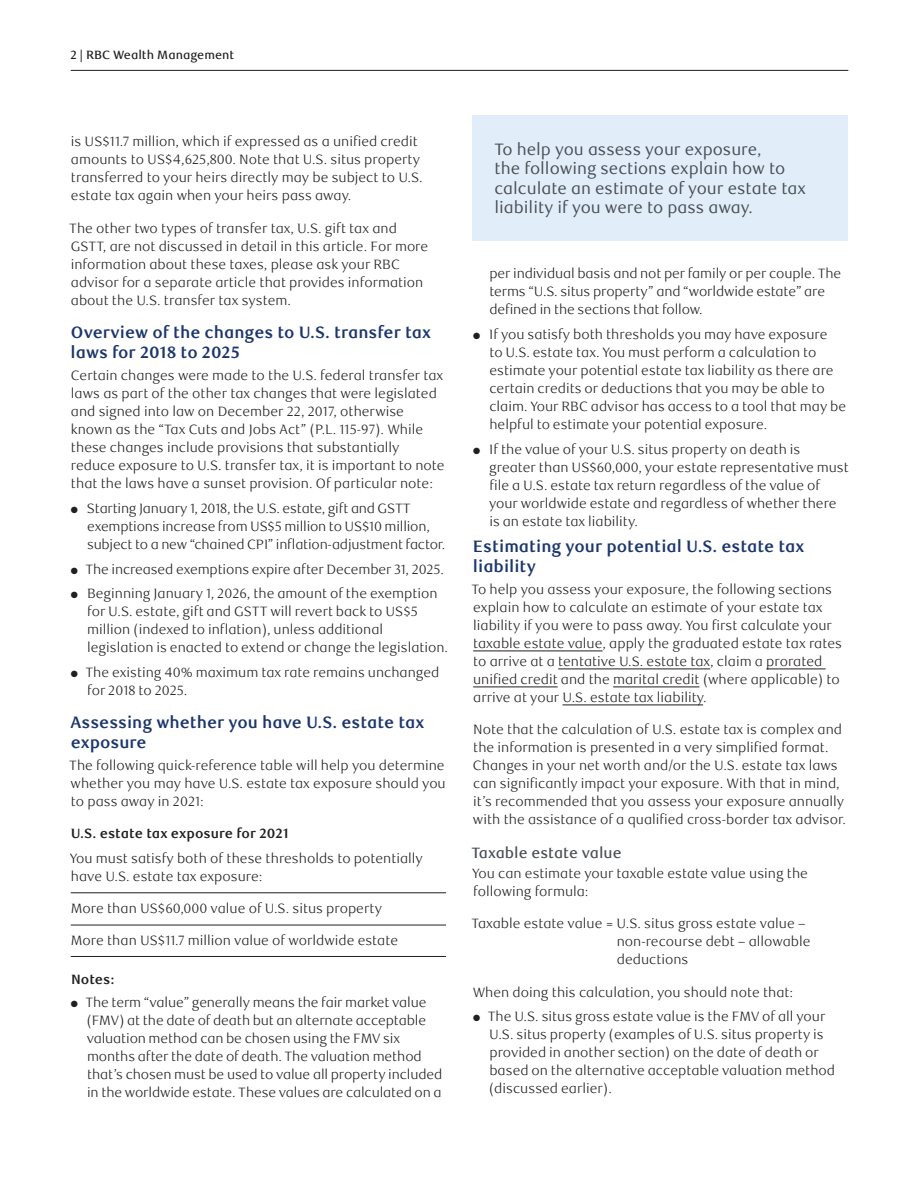
<style>
.page{position:relative;width:918px;height:1188px;background:#fff}
.page>*{position:absolute;margin:0;border:0;box-sizing:border-box;transform-origin:0 0}
._4-Text_Headline{font:700 16.5px/19.5px "RBC Text";color:#1c366c}
.t1{font:16.5px/19.5px "RBC Text";color:#484e54}
._6-Subhead_L1{font:500 15px "RBC Text";color:#484e54}
._5-Body_Copy{font:300 13.5px/18px "RBC Text";color:#231f20}
._5-Body_Copy-2{font:700 13.5px "RBC Text";color:#231f20}
.t2{font:500 12px "RBC Text";color:#231f20}
</style>
<div class="page">
<hr style="left:71px;top:893px;width:375px;height:1px;background:#231f20">
<hr style="left:71px;top:925px;width:375px;height:1px;background:#231f20">
<hr style="left:71px;top:956px;width:375px;height:1px;background:#231f20">
<hr style="left:473px;top:651px;width:130px;height:1px;background:#231f20">
<hr style="left:558px;top:669px;width:152px;height:1px;background:#231f20">
<hr style="left:766px;top:669px;width:60px;height:1px;background:#231f20">
<hr style="left:473px;top:687px;width:85px;height:1px;background:#231f20">
<hr style="left:613px;top:687px;width:86px;height:1px;background:#231f20">
<hr style="left:563px;top:705px;width:140px;height:1px;background:#231f20">
<hr style="left:71px;top:70px;width:777px;height:1px;background:#231f20">
<div style="left:473px;top:115px;width:375px;height:126px;background:#e1edf8"></div>
<p class="t2" style="left:70px;top:47px;width:165px">2 | RBC Wealth Management</p>
<p class="_5-Body_Copy" style="left:71px;top:133px;width:353px">is US$11.7 million, which if expressed as a unified credit amounts to US$4,625,800. Note that U.S. situs property transferred to your heirs directly may be subject to U.S. estate tax again when your heirs pass away.</p>
<p class="_5-Body_Copy" style="left:69px;top:219px;width:361px">The other two types of transfer tax, U.S. gift tax and GSTT, are not discussed in detail in this article. For more information about these taxes, please ask your RBC advisor for a separate article that provides information about the U.S. transfer tax system.</p>
<h2 class="_4-Text_Headline" style="left:71px;top:323px;width:362px">Overview of the changes to U.S. transfer tax laws for 2018 to 2025</h2>
<p class="_5-Body_Copy" style="left:71px;top:367px;width:375px">Certain changes were made to the U.S. federal transfer tax laws as part of the other tax changes that were legislated and signed into law on December 22, 2017, otherwise known as the “Tax Cuts and Jobs Act” (P.L. 115-97). While these changes include provisions that substantially reduce exposure to U.S. transfer tax, it is important to note that the laws have a sunset provision. Of particular note:</p>
<p class="_5-Body_Copy" style="left:87px;top:500px;width:360px;text-indent:-16px">● Starting January 1, 2018, the U.S. estate, gift and GSTT exemptions increase from US$5 million to US$10 million, subject to a new “chained CPI” inflation-adjustment factor.</p>
<p class="_5-Body_Copy" style="left:71px;top:560px;width:375px">● The increased exemptions expire after December 31, 2025.</p>
<p class="_5-Body_Copy" style="left:87px;top:585px;width:363px;text-indent:-16px">● Beginning January 1, 2026, the amount of the exemption for U.S. estate, gift and GSTT will revert back to US$5 million (indexed to inflation), unless additional legislation is enacted to extend or change the legislation.</p>
<p class="_5-Body_Copy" style="left:87px;top:664px;width:354px;text-indent:-16px">● The existing 40% maximum tax rate remains unchanged for 2018 to 2025.</p>
<h2 class="_4-Text_Headline" style="left:70px;top:713px;width:355px">Assessing whether you have U.S. estate tax exposure</h2>
<p class="_5-Body_Copy" style="left:69px;top:757px;width:378px;text-align:justify">The following quick-reference table will help you determine whether you may have U.S. estate tax exposure should you to pass away in 2021:</p>
<p class="_5-Body_Copy-2" style="left:71px;top:826px;width:219px">U.S. estate tax exposure for 2021</p>
<p class="_5-Body_Copy" style="left:70px;top:850px;width:354px">You must satisfy both of these thresholds to potentially have U.S. estate tax exposure:</p>
<p class="_5-Body_Copy" style="left:71px;top:900px;width:313px">More than US$60,000 value of U.S. situs property</p>
<p class="_5-Body_Copy" style="left:71px;top:932px;width:329px">More than US$11.7 million value of worldwide estate</p>
<p class="_5-Body_Copy-2" style="left:71px;top:972px;width:45px">Notes:</p>
<p class="_5-Body_Copy" style="left:86px;top:993px;width:357px;text-indent:-16px">● The term “value” generally means the fair market value (FMV) at the date of death but an alternate acceptable valuation method can be chosen using the FMV six months after the date of death. The valuation method that’s chosen must be used to value all property included in the worldwide estate. These values are calculated on a</p>
<p class="t1" style="left:494px;top:140px;width:313px">To help you assess your exposure,<br>the following sections explain how to calculate an estimate of your estate tax liability if you were to pass away.</p>
<p class="_5-Body_Copy" style="left:489px;top:265px;width:353px">per individual basis and not per family or per couple. The terms “U.S. situs property” and “worldwide estate” are defined in the sections that follow.</p>
<p class="_5-Body_Copy" style="left:489px;top:326px;width:358px;text-indent:-16px">● If you satisfy both thresholds you may have exposure<br>to U.S. estate tax. You must perform a calculation to estimate your potential estate tax liability as there are certain credits or deductions that you may be able to claim. Your RBC advisor has access to a tool that may be helpful to estimate your potential exposure.</p>
<p class="_5-Body_Copy" style="left:489px;top:441px;width:361px;text-indent:-16px">● If the value of your U.S. situs property on death is greater than US$60,000, your estate representative must file a U.S. estate tax return regardless of the value of your worldwide estate and regardless of whether there is an estate tax liability.</p>
<h2 class="_4-Text_Headline" style="left:473px;top:537px;width:333px">Estimating your potential U.S. estate tax liability</h2>
<p class="_5-Body_Copy" style="left:472px;top:581px;width:372px">To help you assess your exposure, the following sections explain how to calculate an estimate of your estate tax liability if you were to pass away. You first calculate your taxable estate value, apply the graduated estate tax rates to arrive at a tentative U.S. estate tax, claim a prorated unified credit and the marital credit (where applicable) to arrive at your U.S. estate tax liability.</p>
<p class="_5-Body_Copy" style="left:473px;top:721px;width:374px">Note that the calculation of U.S. estate tax is complex and the information is presented in a very simplified format.<br>Changes in your net worth and/or the U.S. estate tax laws can significantly impact your exposure. With that in mind, it’s recommended that you assess your exposure annually with the assistance of a qualified cross-border tax advisor.</p>
<h3 class="_6-Subhead_L1" style="left:471px;top:844px;width:152px">Taxable estate value</h3>
<p class="_5-Body_Copy" style="left:472px;top:865px;width:337px">You can estimate your taxable estate value using the following formula:</p>
<p class="_5-Body_Copy" style="left:617px;top:915px;width:195px;text-indent:-145px">Taxable estate value = U.S. situs gross estate value – non-recourse debt – allowable deductions</p>
<p class="_5-Body_Copy" style="left:473px;top:983px;width:322px">When doing this calculation, you should note that:</p>
<p class="_5-Body_Copy" style="left:489px;top:1008px;width:348px;text-indent:-16px">● The U.S. situs gross estate value is the FMV of all your U.S. situs property (examples of U.S. situs property is provided in another section) on the date of death or based on the alternative acceptable valuation method (discussed earlier).</p>
</div>
